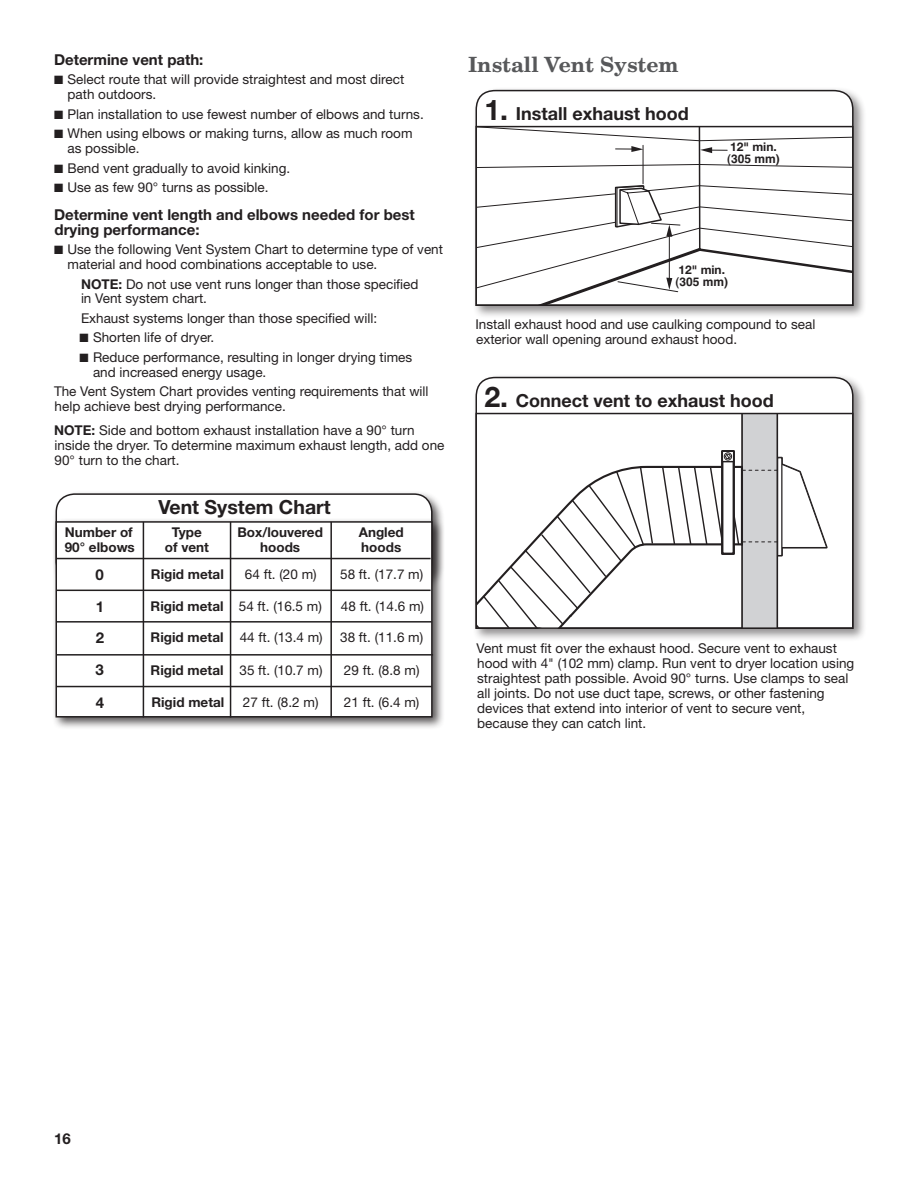
<style>
.page{position:relative;width:918px;height:1188px;background:#fff}
.page>*{position:absolute;margin:0;border:0;box-sizing:border-box;transform-origin:0 0}
._1_Heading_2{font:700 21px "New Century Schlbk LT Std";color:#57585a}
.t1{font:700 19.5px "Helvetica Neue LT Std";color:#231f20}
.t2{font:700 18px "Helvetica Neue LT Std";color:#231f20}
._1_Heading_3_Plus{font:700 15px/15px "Helvetica Neue LT Std";color:#231f20}
._2_Body{font:13.5px/15px "Helvetica Neue LT Std";color:#231f20}
._3_Bullet_1{font:13.5px/15px "Helvetica Neue LT Std";color:#231f20}
._2_Body_Indent{font:13.5px/14.7px "Helvetica Neue LT Std";color:#231f20}
.t3{font:700 13.5px/15px "Helvetica Neue LT Std";color:#231f20}
._3_Bullet_1_indent{font:13.5px/15px "Helvetica Neue LT Std";color:#231f20}
.t4{font:700 12px/12px "Helvetica Neue LT Std";color:#231f20}
.s1{font-weight:700}
.s2{font-size:28.5px}
.s3{font-family:"Helvetica"}
</style>
<div class="page">
<div style="left:52px;top:490px;width:394px;height:104px;background:#231f20;opacity:.75"></div>
<div style="left:56px;top:494px;width:376px;height:86px;background:#fff;border-radius:18px"></div>
<div style="left:56px;top:493px;width:377px;height:88px;border:2px solid #231f20;border-radius:18px"></div>
<div style="left:52px;top:518px;width:394px;height:213px;background:#231f20;opacity:.75"></div>
<div style="left:56px;top:522px;width:376px;height:195px;background:#fff"></div>
<div style="left:56px;top:521px;width:377px;height:197px;border:2px solid #231f20"></div>
<hr style="left:143px;top:522px;width:1px;height:196px;background:#231f20">
<hr style="left:230px;top:522px;width:1px;height:196px;background:#231f20">
<hr style="left:330px;top:522px;width:2px;height:196px;background:#231f20">
<hr style="left:56px;top:558px;width:375px;height:1px;background:#231f20">
<hr style="left:56px;top:590px;width:375px;height:1px;background:#231f20">
<hr style="left:56px;top:621px;width:376px;height:2px;background:#231f20">
<hr style="left:56px;top:654px;width:377px;height:2px;background:#231f20">
<hr style="left:56px;top:686px;width:376px;height:1px;background:#231f20">
<div style="left:472px;top:86px;width:394px;height:233px;background:#231f20;opacity:.5"></div>
<svg style="left:474px;top:89px;width:380px;height:218px"></svg>
<svg style="left:479px;top:129px;width:372px;height:174px"></svg>
<hr style="left:643px;top:145px;width:1px;height:39px;background:#231f20">
<div style="left:476px;top:126px;width:378px;height:180px;border:2px solid #231f20"></div>
<div style="left:472px;top:373px;width:394px;height:269px;background:#231f20;opacity:.5"></div>
<svg style="left:474px;top:376px;width:380px;height:254px"></svg>
<svg style="left:479px;top:416px;width:351px;height:210px"></svg>
<div style="left:476px;top:413px;width:378px;height:216px;border:2px solid #231f20"></div>
<p class="_1_Heading_3_Plus" style="left:54px;top:52px;width:151px">Determine vent path:</p>
<p class="_3_Bullet_1" style="left:68px;top:72px;width:338px;text-indent:-14px">■ Select route that will provide straightest and most direct path outdoors.</p>
<p class="_3_Bullet_1" style="left:54px;top:106px;width:371px">■ Plan installation to use fewest number of elbows and turns.</p>
<p class="_3_Bullet_1" style="left:68px;top:126px;width:347px;text-indent:-14px">■ When using elbows or making turns, allow as much room as possible.</p>
<p class="_3_Bullet_1" style="left:54px;top:160px;width:238px">■ Bend vent gradually to avoid kinking.</p>
<p class="_3_Bullet_1" style="left:54px;top:180px;width:216px">■ Use as few 90° turns as possible.</p>
<p class="_1_Heading_3_Plus" style="left:54px;top:207px;width:362px">Determine vent length and elbows needed for best drying performance:</p>
<p class="_3_Bullet_1" style="left:68px;top:242px;width:377px;text-indent:-14px">■ Use the following Vent System Chart to determine type of vent material and hood combinations acceptable to use.</p>
<p class="_2_Body_Indent" style="left:81px;top:276px;width:339px"><span class="s1">NOTE:</span> Do not use vent runs longer than those specified in Vent system chart.</p>
<p class="_2_Body_Indent" style="left:81px;top:310px;width:298px">Exhaust systems longer than those specified will:</p>
<p class="_3_Bullet_1_indent" style="left:80px;top:330px;width:136px">■ Shorten life of dryer.</p>
<p class="_3_Bullet_1_indent" style="left:93px;top:349px;width:321px;text-indent:-14px">■ Reduce performance, resulting in longer drying times and increased energy usage.</p>
<p class="_2_Body" style="left:54px;top:384px;width:376px">The Vent System Chart provides venting requirements that will help achieve best drying performance.</p>
<p class="_2_Body" style="left:54px;top:422px;width:392px"><span class="s1">NOTE:</span> Side and bottom exhaust installation have a 90° turn inside the dryer. To determine maximum exhaust length, add one<br>90° turn to the chart.</p>
<p class="t1" style="left:158px;top:495px;width:174px">Vent System Chart</p>
<p class="t3" style="left:65px;top:524px;width:72px">Number of<br>90° elbows</p>
<p class="t3" style="left:165px;top:524px;width:46px;text-align:center">Type of vent</p>
<p class="t3" style="left:237px;top:524px;width:87px">Box/louvered</p>
<p class="t3" style="left:260px;top:539px;width:42px">hoods</p>
<p class="_1_Heading_3_Plus" style="left:96px;top:567px;width:10px">0</p>
<p class="t3" style="left:151px;top:567px;width:74px">Rigid metal</p>
<p class="_1_Heading_3_Plus" style="left:96px;top:599px;width:10px">1</p>
<p class="t3" style="left:151px;top:599px;width:74px">Rigid metal</p>
<p class="_1_Heading_3_Plus" style="left:96px;top:630px;width:10px">2</p>
<p class="t3" style="left:151px;top:629px;width:74px">Rigid metal</p>
<p class="_1_Heading_3_Plus" style="left:96px;top:661px;width:10px">3</p>
<p class="t3" style="left:151px;top:662px;width:74px">Rigid metal</p>
<p class="_1_Heading_3_Plus" style="left:96px;top:694px;width:10px">4</p>
<p class="t3" style="left:151px;top:694px;width:74px">Rigid metal</p>
<p class="_2_Body" style="left:245px;top:567px;width:73px">64 ft. (20 m)</p>
<p class="_2_Body" style="left:239px;top:599px;width:85px">54 ft. (16.5 m)</p>
<p class="_2_Body" style="left:240px;top:629px;width:85px">44 ft. (13.4 m)</p>
<p class="_2_Body" style="left:240px;top:662px;width:85px">35 ft. (10.7 m)</p>
<p class="_2_Body" style="left:243px;top:694px;width:77px">27 ft. (8.2 m)</p>
<p class="t3" style="left:359px;top:524px;width:46px">Angled hoods</p>
<p class="_2_Body" style="left:340px;top:567px;width:85px">58 ft. (17.7 m)</p>
<p class="_2_Body" style="left:341px;top:599px;width:85px">48 ft. (14.6 m)</p>
<p class="_2_Body" style="left:340px;top:629px;width:85px">38 ft. (11.6 m)</p>
<p class="_2_Body" style="left:344px;top:662px;width:77px">29 ft. (8.8 m)</p>
<p class="_2_Body" style="left:344px;top:694px;width:77px">21 ft. (6.4 m)</p>
<p class="_1_Heading_2" style="left:468px;top:52px;width:212px">Install Vent System</p>
<p class="t2" style="left:484px;top:102px;width:206px"><span class="s2">1.</span> Install exhaust hood</p>
<p class="t4" style="left:727px;top:140px;width:54px">12" min. <span class="s3">(305 mm)</span></p>
<p class="t4" style="left:675px;top:264px;width:54px">12" min. <span class="s3">(305 mm)</span></p>
<p class="_2_Body" style="left:476px;top:316px;width:341px">Install exhaust hood and use caulking compound to seal exterior wall opening around exhaust hood.</p>
<p class="t2" style="left:484px;top:389px;width:291px"><span class="s2">2.</span> Connect vent to exhaust hood</p>
<p class="_2_Body" style="left:477px;top:641px;width:379px">Vent must fit over the exhaust hood. Secure vent to exhaust hood with 4" (102 mm) clamp. Run vent to dryer location using straightest path possible. Avoid 90° turns. Use clamps to seal all joints. Do not use duct tape, screws, or other fastening devices that extend into interior of vent to secure vent, because they can catch lint.</p>
<p class="_1_Heading_3_Plus" style="left:54px;top:1131px;width:18px">16</p>
</div>
